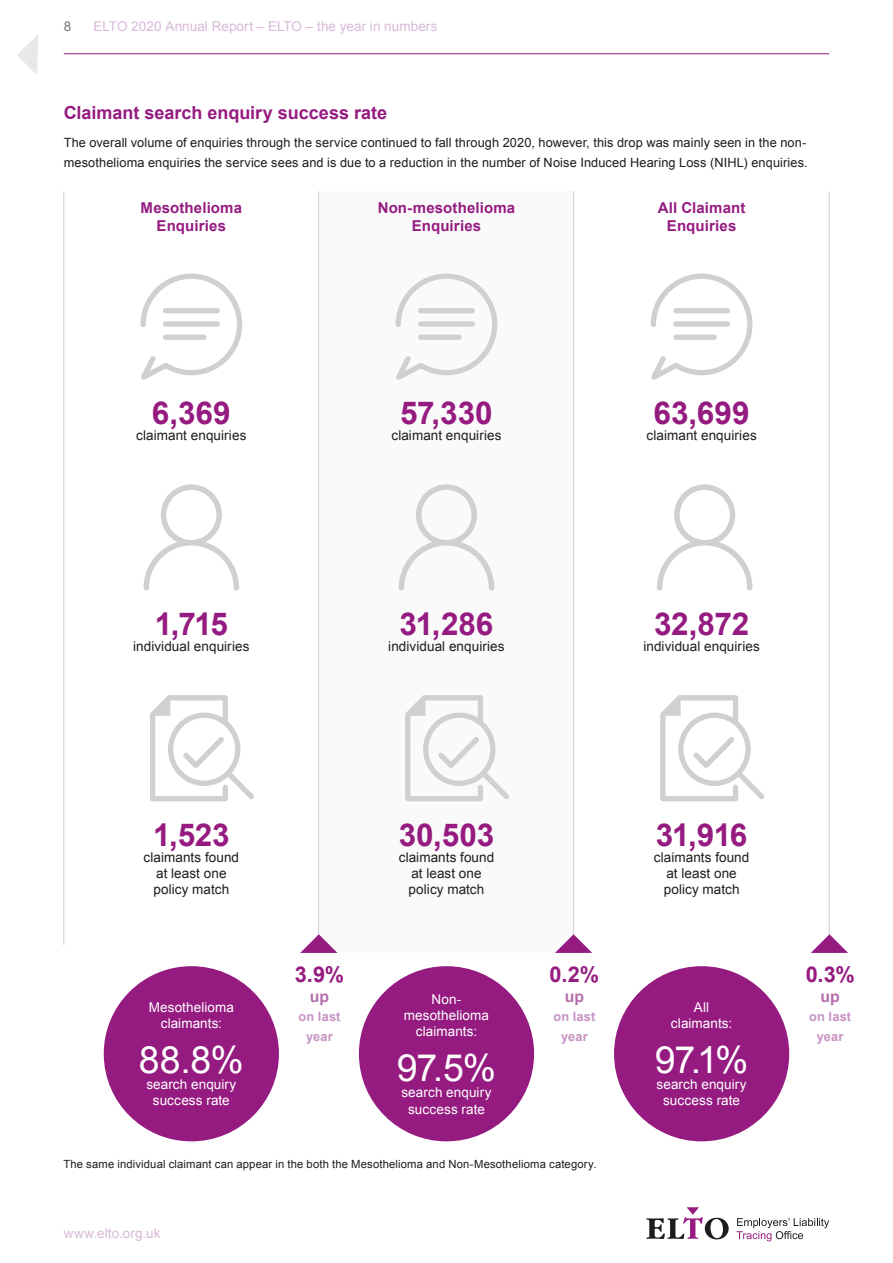
<style>
.page{position:relative;width:893px;height:1263px;background:#fff}
.page>*{position:absolute;margin:0;border:0;box-sizing:border-box;transform-origin:0 0}
.t1{font:37.5px "Arial";color:#fff}
.t2{font:700 31.5px "Arial";letter-spacing:-.01em;color:#951b81}
.t3{font:700 21.75px "Arial";color:#951b81}
.t4{font:700 18px "Arial";color:#951b81}
.t5{font:700 15.75px "Arial";color:#b56eab}
.t6{font:700 15px/18px "Arial";letter-spacing:.01em;color:#951b81;text-align:center}
.t7{font:13.5px/16.2px "Arial";letter-spacing:.005em;color:#1d1d1b;text-align:center}
.t8{font:13.5px/16.2px "Arial";letter-spacing:.005em;color:#fff;text-align:center}
.t9{font:13.5px "Arial";letter-spacing:.005em;color:#d8b9d9}
.t10{font:13.5px "Arial";color:#797979}
.t11{font:12.75px/19.5px "Arial";letter-spacing:.01em;color:#1d1d1b}
.t12{font:700 12.75px/19.5px "Arial";letter-spacing:.015em;color:#c693c2;text-align:center}
.t13{font:11.25px "Arial";letter-spacing:.015em;color:#1d1d1b}
</style>
<div class="page">
<svg style="left:17px;top:34px;width:22px;height:41px"></svg>
<div style="left:318px;top:191px;width:255px;height:762px;background:#fafafa"></div>
<div style="left:104px;top:966px;width:175px;height:175px;background:#951b81;border-radius:50%"></div>
<div style="left:359px;top:966px;width:175px;height:175px;background:#951b81;border-radius:50%"></div>
<div style="left:614px;top:966px;width:175px;height:175px;background:#951b81;border-radius:50%"></div>
<hr style="left:63px;top:191px;width:1px;height:754px;background:#d0d0d0">
<hr style="left:318px;top:191px;width:1px;height:754px;background:#d0d0d0">
<hr style="left:573px;top:191px;width:1px;height:754px;background:#d0d0d0">
<hr style="left:829px;top:191px;width:1px;height:754px;background:#d0d0d0">
<svg style="left:811px;top:934px;width:37px;height:19px"></svg>
<svg style="left:555px;top:934px;width:37px;height:19px"></svg>
<svg style="left:300px;top:934px;width:37px;height:19px"></svg>
<svg style="left:150px;top:695px;width:104px;height:106px"></svg>
<svg style="left:405px;top:695px;width:104px;height:106px"></svg>
<svg style="left:660px;top:695px;width:104px;height:106px"></svg>
<svg style="left:140px;top:274px;width:102px;height:106px"></svg>
<div style="left:163px;top:308px;width:57px;height:5px;background:#d0d0d0;border-radius:3px"></div>
<div style="left:163px;top:321px;width:57px;height:6px;background:#d0d0d0;border-radius:3px"></div>
<div style="left:163px;top:335px;width:44px;height:5px;background:#d0d0d0;border-radius:3px"></div>
<svg style="left:396px;top:274px;width:101px;height:106px"></svg>
<div style="left:418px;top:308px;width:57px;height:5px;background:#d0d0d0;border-radius:3px"></div>
<div style="left:418px;top:321px;width:57px;height:6px;background:#d0d0d0;border-radius:3px"></div>
<div style="left:418px;top:335px;width:44px;height:5px;background:#d0d0d0;border-radius:3px"></div>
<svg style="left:651px;top:274px;width:101px;height:106px"></svg>
<div style="left:673px;top:308px;width:57px;height:5px;background:#d0d0d0;border-radius:3px"></div>
<div style="left:673px;top:321px;width:57px;height:6px;background:#d0d0d0;border-radius:3px"></div>
<div style="left:673px;top:335px;width:44px;height:5px;background:#d0d0d0;border-radius:3px"></div>
<svg style="left:144px;top:484px;width:95px;height:106px"></svg>
<svg style="left:399px;top:484px;width:95px;height:106px"></svg>
<svg style="left:657px;top:484px;width:95px;height:106px"></svg>
<hr style="left:64px;top:53px;width:765px;height:1px;background:#951b81">
<svg style="left:646px;top:1207px;width:83px;height:32px"></svg>
<svg style="left:736px;top:1218px;width:93px;height:23px"></svg>
<p class="t10" style="left:64px;top:18px;width:9px">8</p>
<p class="t9" style="left:94px;top:18px;width:345px">ELTO 2020 Annual Report – ELTO – the year in numbers</p>
<h3 class="t4" style="left:64px;top:101px;width:325px">Claimant search enquiry success rate</h3>
<p class="t11" style="left:64px;top:133px;width:745px">The overall volume of enquiries through the service continued to fall through 2020, however, this drop was mainly seen in the non&shy;mesothelioma enquiries the service sees and is due to a reduction in the number of Noise Induced Hearing Loss (NIHL) enquiries.</p>
<p class="t6" style="left:141px;top:199px;width:103px">Mesothelioma<br>Enquiries</p>
<p class="t6" style="left:378px;top:199px;width:139px">Non-mesothelioma<br>Enquiries</p>
<p class="t6" style="left:658px;top:199px;width:89px">All Claimant<br>Enquiries</p>
<h2 class="t2" style="left:152px;top:392px;width:80px">6,369</h2>
<p class="t7" style="left:136px;top:427px;width:112px">claimant enquiries</p>
<h2 class="t2" style="left:155px;top:603px;width:75px">1,715</h2>
<p class="t7" style="left:133px;top:638px;width:118px">individual enquiries</p>
<h2 class="t2" style="left:400px;top:392px;width:94px">57,330</h2>
<p class="t7" style="left:391px;top:427px;width:112px">claimant enquiries</p>
<h2 class="t2" style="left:399px;top:603px;width:96px">31,286</h2>
<p class="t7" style="left:388px;top:638px;width:118px">individual enquiries</p>
<h2 class="t2" style="left:654px;top:392px;width:98px">63,699</h2>
<p class="t7" style="left:646px;top:427px;width:112px">claimant enquiries</p>
<h2 class="t2" style="left:654px;top:603px;width:97px">32,872</h2>
<p class="t7" style="left:643px;top:638px;width:118px">individual enquiries</p>
<h2 class="t2" style="left:153px;top:814px;width:78px">1,523</h2>
<p class="t7" style="left:144px;top:849px;width:97px">claimants found at least one policy match</p>
<p class="t8" style="left:149px;top:999px;width:87px">Mesothelioma claimants:</p>
<h1 class="t1" style="left:139px;top:1035px;width:107px">88.8%</h1>
<p class="t8" style="left:146px;top:1076px;width:92px">search enquiry success rate</p>
<h3 class="t3" style="left:295px;top:960px;width:51px">3.9%</h3>
<p class="t5" style="left:310px;top:985px;width:21px">up</p>
<p class="t12" style="left:299px;top:1007px;width:43px">on last year</p>
<h2 class="t2" style="left:399px;top:814px;width:97px">30,503</h2>
<p class="t7" style="left:399px;top:849px;width:97px">claimants found at least one policy match</p>
<p class="t8" style="left:404px;top:991px;width:87px">Non&shy;mesothelioma claimants:</p>
<h1 class="t1" style="left:397px;top:1043px;width:101px">97.5%</h1>
<p class="t8" style="left:401px;top:1085px;width:92px">search enquiry success rate</p>
<h3 class="t3" style="left:550px;top:960px;width:51px">0.2%</h3>
<p class="t5" style="left:565px;top:985px;width:21px">up</p>
<p class="t12" style="left:553px;top:1007px;width:43px">on last year</p>
<p class="t13" style="left:63px;top:1157px;width:535px">The same individual claimant can appear in the both the Mesothelioma and Non-Mesothelioma category.</p>
<p class="t9" style="left:64px;top:1224px;width:98px">www.elto.org.uk</p>
<h2 class="t2" style="left:656px;top:814px;width:93px">31,916</h2>
<p class="t7" style="left:654px;top:849px;width:97px">claimants found at least one policy match</p>
<p class="t8" style="left:671px;top:999px;width:63px">All claimants:</p>
<h1 class="t1" style="left:655px;top:1035px;width:95px">97.1%</h1>
<p class="t8" style="left:657px;top:1076px;width:92px">search enquiry success rate</p>
<h3 class="t3" style="left:806px;top:960px;width:50px">0.3%</h3>
<p class="t5" style="left:820px;top:985px;width:21px">up</p>
<p class="t12" style="left:809px;top:1007px;width:43px">on last year</p>
</div>
